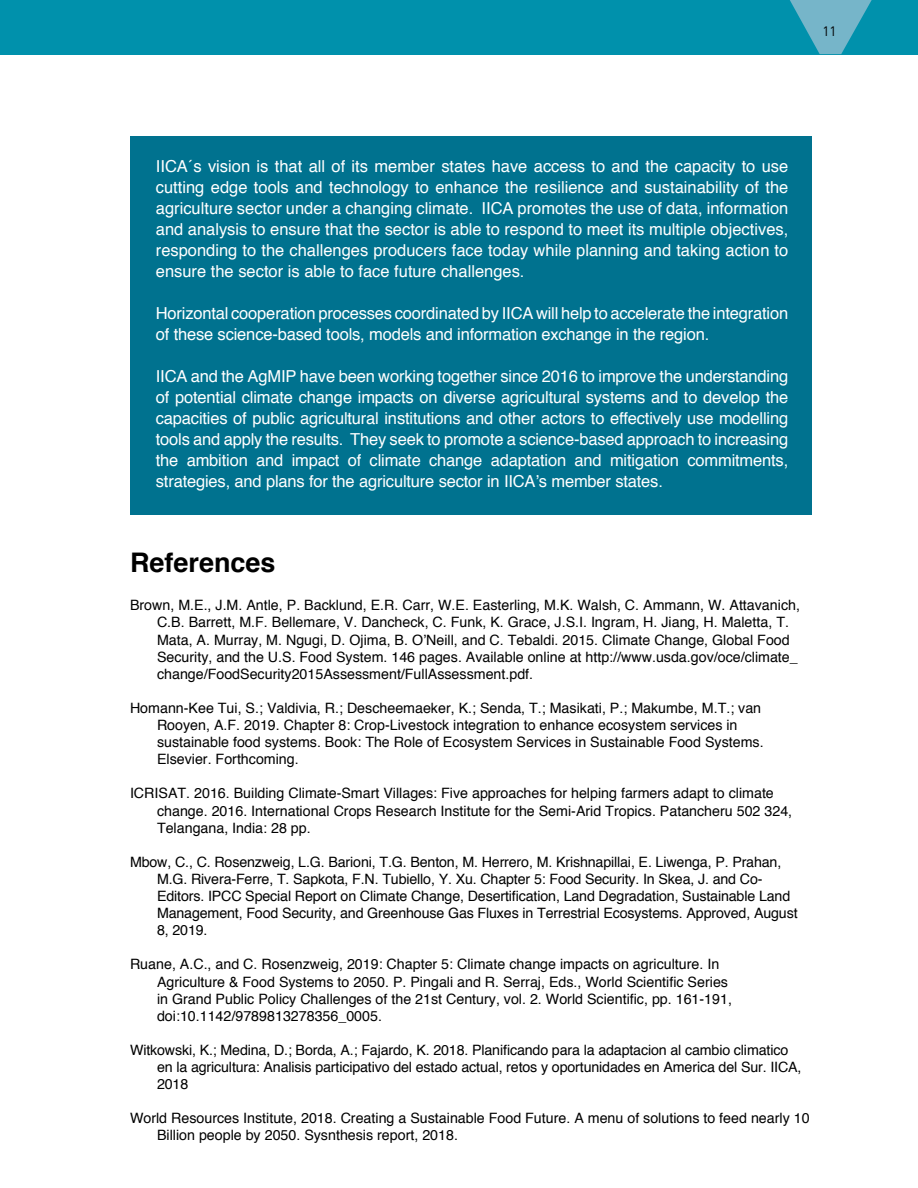
<style>
.page{position:relative;width:918px;height:1188px;background:#fff}
.page>*{position:absolute;margin:0;border:0;box-sizing:border-box;transform-origin:0 0}
.t1{font:700 27px "Helvetica";color:#000}
.t2{font:16.5px/21px "Helvetica";letter-spacing:-.01em;color:#fff;text-align:justify}
.t3{font:14.25px/17.1px "Helvetica";color:#000}
.t4{font:13.5px "DINOT";color:#000}
</style>
<div class="page">
<div style="left:0;top:0;width:918px;height:54px;background:#0091ac"></div>
<svg style="left:790px;top:0;width:82px;height:54px"></svg>
<div style="left:130px;top:137px;width:681px;height:378px;background:#00728f"></div>
<p class="t4" style="left:822px;top:22px;width:16px">11</p>
<p class="t2" style="left:156px;top:156px;width:634px">IICA´s vision is that all of its member states have access to and the capacity to use cutting edge tools and technology to enhance the resilience and sustainability of the agriculture sector under a changing climate. IICA promotes the use of data, information and analysis to ensure that the sector is able to respond to meet its multiple objectives, responding to the challenges producers face today while planning and taking action to ensure the sector is able to face future challenges.</p>
<p class="t2" style="left:156px;top:303px;width:634px">Horizontal cooperation processes coordinated by IICA will help to accelerate the integration of these science-based tools, models and information exchange in the region.</p>
<p class="t2" style="left:156px;top:366px;width:634px">IICA and the AgMIP have been working together since 2016 to improve the understanding of potential climate change impacts on diverse agricultural systems and to develop the capacities of public agricultural institutions and other actors to effectively use modelling tools and apply the results. They seek to promote a science-based approach to increasing the ambition and impact of climate change adaptation and mitigation commitments, strategies, and plans for the agriculture sector in IICA’s member states.</p>
<h1 class="t1" style="left:130px;top:541px;width:147px">References</h1>
<p class="t3" style="left:157px;top:597px;width:644px;text-indent:-27px">Brown, M.E., J.M. Antle, P. Backlund, E.R. Carr, W.E. Easterling, M.K. Walsh, C. Ammann, W. Attavanich, C.B. Barrett, M.F. Bellemare, V. Dancheck, C. Funk, K. Grace, J.S.I. Ingram, H. Jiang, H. Maletta, T.<br>Mata, A. Murray, M. Ngugi, D. Ojima, B. O’Neill, and C. Tebaldi. 2015. Climate Change, Global Food Security, and the U.S. Food System. 146 pages. Available online at http://www.usda.gov/oce/climate_ change/FoodSecurity2015Assessment/FullAssessment.pdf.</p>
<p class="t3" style="left:157px;top:700px;width:608px;text-indent:-27px">Homann-Kee Tui, S.; Valdivia, R.; Descheemaeker, K.; Senda, T.; Masikati, P.; Makumbe, M.T.; van Rooyen, A.F. 2019. Chapter 8: Crop-Livestock integration to enhance ecosystem services in sustainable food systems. Book: The Role of Ecosystem Services in Sustainable Food Systems.<br>Elsevier. Forthcoming.</p>
<p class="t3" style="left:157px;top:785px;width:637px;text-indent:-27px">ICRISAT. 2016. Building Climate-Smart Villages: Five approaches for helping farmers adapt to climate change. 2016. International Crops Research Institute for the Semi-Arid Tropics. Patancheru 502 324,<br>Telangana, India: 28 pp.</p>
<p class="t3" style="left:157px;top:854px;width:642px;text-indent:-27px">Mbow, C., C. Rosenzweig, L.G. Barioni, T.G. Benton, M. Herrero, M. Krishnapillai, E. Liwenga, P. Prahan, M.G. Rivera-Ferre, T. Sapkota, F.N. Tubiello, Y. Xu. Chapter 5: Food Security. In Skea, J. and Co-Editors. IPCC Special Report on Climate Change, Desertification, Land Degradation, Sustainable Land Management, Food Security, and Greenhouse Gas Fluxes in Terrestrial Ecosystems. Approved, August 8, 2019.</p>
<p class="t3" style="left:157px;top:956px;width:577px;text-indent:-27px">Ruane, A.C., and C. Rosenzweig, 2019: Chapter 5: Climate change impacts on agriculture. In Agriculture &amp; Food Systems to 2050. P. Pingali and R. Serraj, Eds., World Scientific Series in Grand Public Policy Challenges of the 21st Century, vol. 2. World Scientific, pp. 161-191, doi:10.1142/9789813278356_0005.</p>
<p class="t3" style="left:157px;top:1042px;width:646px;text-indent:-27px">Witkowski, K.; Medina, D.; Borda, A.; Fajardo, K. 2018. Planificando para la adaptacion al cambio climatico en la agricultura: Analisis participativo del estado actual, retos y oportunidades en America del Sur. IICA,<br>2018</p>
<p class="t3" style="left:157px;top:1110px;width:654px;text-indent:-27px">World Resources Institute, 2018. Creating a Sustainable Food Future. A menu of solutions to feed nearly 10<br>Billion people by 2050. Sysnthesis report, 2018.</p>
</div>
